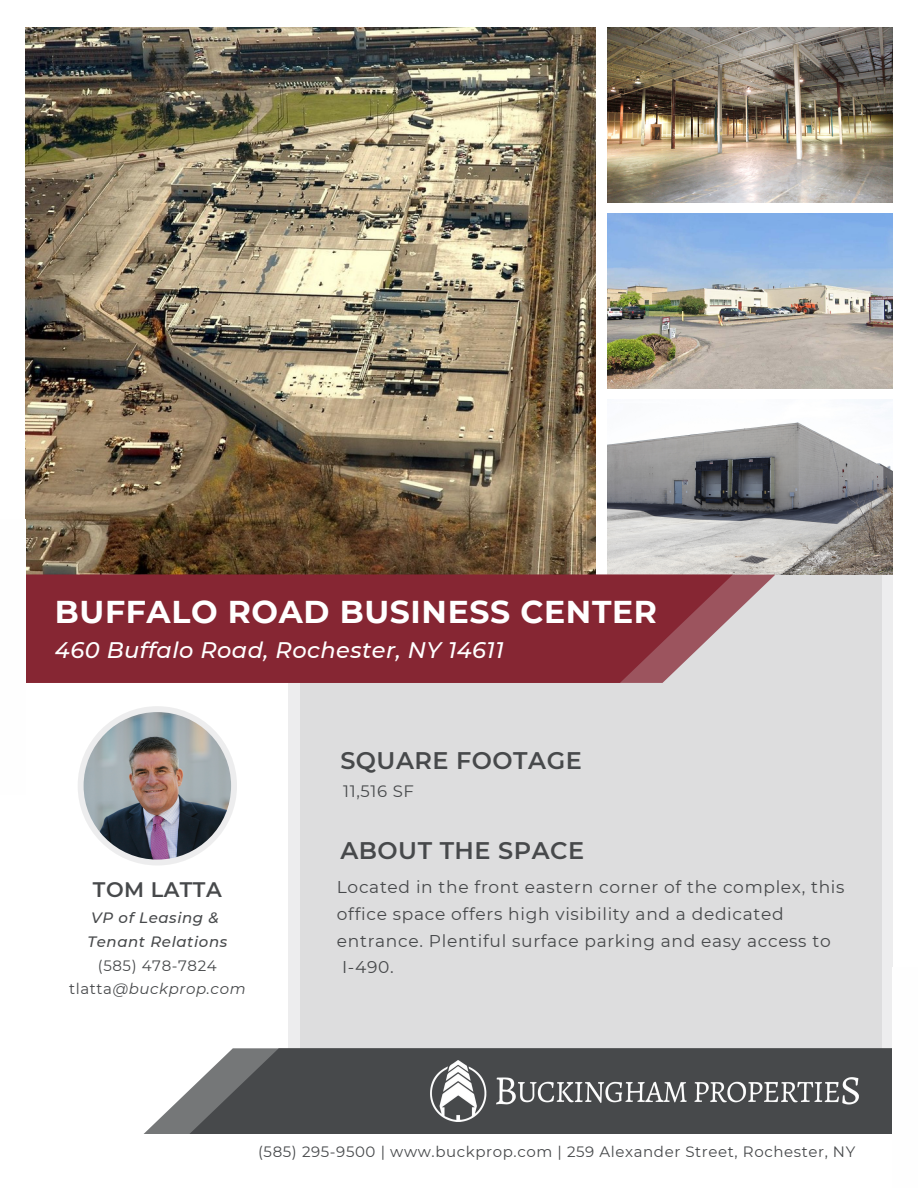
<style>
.page{position:relative;width:918px;height:1188px;background:#fff}
.page>*{position:absolute;margin:0;border:0;box-sizing:border-box;transform-origin:0 0}
.t1{font:700 31.5px "Montserrat";letter-spacing:.02em;color:#fff}
.t2{font:600 24px "Montserrat";letter-spacing:.02em;color:#47494b}
.t3{font:italic 500 22.5px "Montserrat";letter-spacing:.02em;color:#fff}
.t4{font:600 21px "Montserrat";letter-spacing:.02em;color:#47494b}
.t5{font:17.1px "Montserrat";letter-spacing:.04em;color:#47494b}
.t6{font:16.5px "Montserrat";letter-spacing:.04em;color:#47494b}
.t7{font:15px/23.7px "Montserrat";letter-spacing:.04em;color:#47494b;text-align:center}
.t8{font:italic 500 15px/23.7px "Montserrat";letter-spacing:.04em;color:#47494b}
.s1{font-style:italic}
</style>
<div class="page">
<img style="left:25px;top:27px;width:571px;height:548px">
<img style="left:607px;top:27px;width:286px;height:176px">
<img style="left:607px;top:214px;width:286px;height:174px">
<img style="left:607px;top:399px;width:286px;height:176px">
<div style="left:289px;top:575px;width:604px;height:556px;background:#ededee"></div>
<div style="left:300px;top:575px;width:581px;height:555px;background:#ddddde"></div>
<svg style="left:733px;top:575px;width:42px;height:40px"></svg>
<svg style="left:26px;top:575px;width:707px;height:108px;background:#892e3a"></svg>
<svg style="left:78px;top:706px;width:159px;height:160px;background:#ebebec"></svg>
<img style="left:84px;top:712px;width:147px;height:148px;border-radius:50%">
<svg style="left:143px;top:1090px;width:46px;height:44px"></svg>
<div style="left:189px;top:1048px;width:729px;height:86px;background:#47494b"></div>
<img style="left:430px;top:1061px;width:429px;height:61px">
<div style="left:893px;top:967px;width:25px;height:221px;background:#fefefe"></div>
<h1 class="t1" style="left:55px;top:592px;width:604px">BUFFALO ROAD BUSINESS CENTER</h1>
<h3 class="t3" style="left:55px;top:636px;width:450px">460 Buffalo Road, Rochester, NY 14611</h3>
<p class="t4" style="left:93px;top:877px;width:130px">TOM LATTA</p>
<p class="t8" style="left:87px;top:906px;width:141px">VP of Leasing &amp;<br>Tenant Relations</p>
<p class="t7" style="left:69px;top:953px;width:178px">(585) 478-7824 tlatta<span class="s1">@buckprop.com</span></p>
<h2 class="t2" style="left:340px;top:746px;width:243px">SQUARE FOOTAGE</h2>
<p class="t6" style="left:343px;top:781px;width:72px">11,516 SF</p>
<h2 class="t2" style="left:340px;top:835px;width:245px">ABOUT THE SPACE</h2>
<p class="t5" style="left:337px;top:877px;width:509px">Located in the front eastern corner of the complex, this</p>
<p class="t5" style="left:337px;top:903px;width:448px">office space offers high visibility and a dedicated</p>
<p class="t5" style="left:337px;top:930px;width:495px">entrance. Plentiful surface parking and easy access to</p>
<p class="t5" style="left:342px;top:957px;width:53px">I-490.</p>
<p class="t7" style="left:258px;top:1140px;width:599px">(585) 295-9500 | www.buckprop.com | 259 Alexander Street, Rochester, NY</p>
</div>
